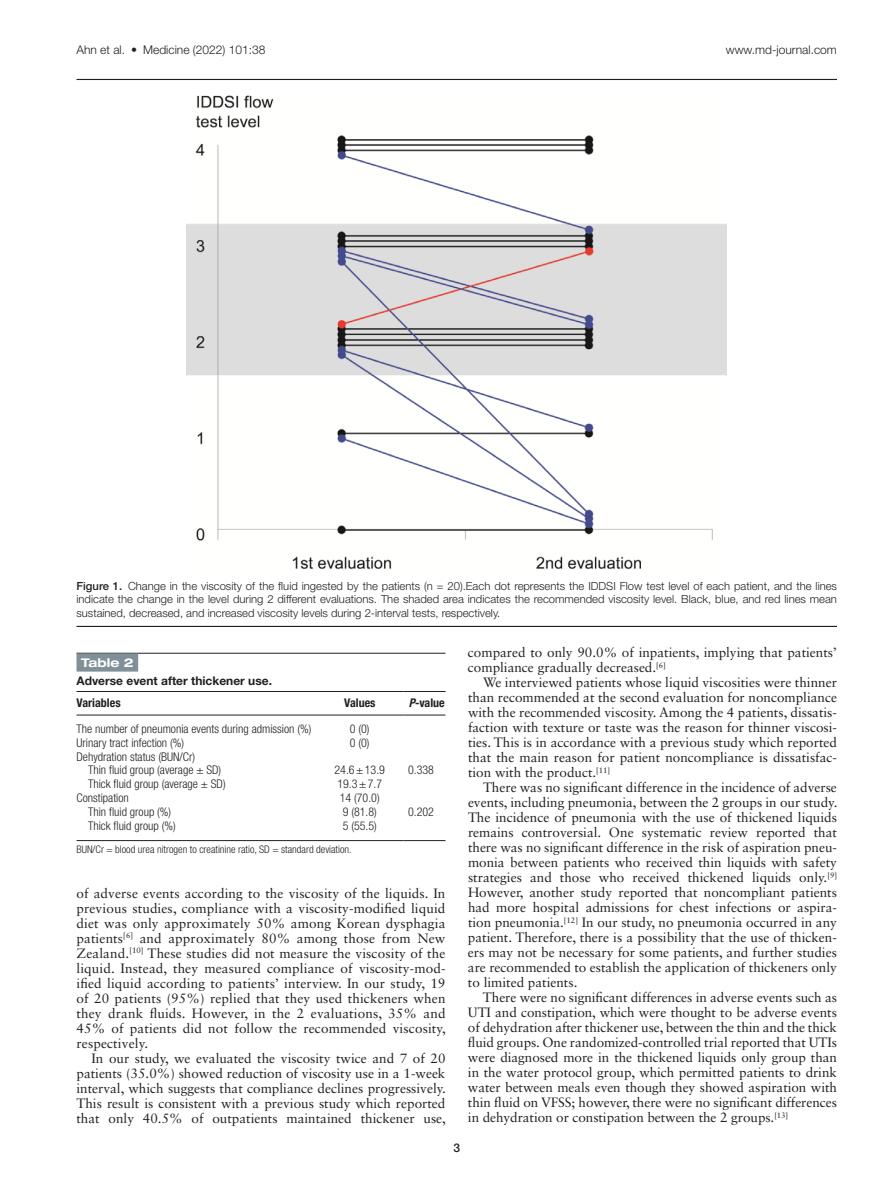
<style>
.page{position:relative;width:891px;height:1188px;background:#fff}
.page>*{position:absolute;margin:0;border:0;box-sizing:border-box;transform-origin:0 0}
.t1{font:13.5px/15px "Sabon LT Std";color:#231f20;text-align:justify}
.t2{font:300 condensed 12px/13.8px "Helvetica Neue LT Std";color:#231f20}
.t3{font:300 12px "Helvetica Neue LT Std";color:#231f20}
.t4{font:700 12px "Helvetica Neue LT Std";color:#231f20}
.t5{font:700 condensed 12px "Helvetica Neue LT Std";color:#231f20}
.t6{font:700 expanded 12px "Helvetica Neue LT Std";color:#fff}
.t7{font:500 12px "Helvetica Neue LT Std";color:#231f20}
.t8{font:300 11.25px/13.5px "Helvetica Neue LT Std";color:#231f20;text-align:justify}
.t9{font:300 condensed 10.5px "Helvetica Neue LT Std";color:#231f20}
.s1{font-weight:500}
.s2{font-style:italic}
</style>
<div class="page">
<img style="left:187px;top:95px;width:540px;height:475px">
<hr style="left:76px;top:79px;width:761px;height:1px;background:#231f20">
<hr style="left:76px;top:626px;width:761px;height:1px;background:#231f20">
<hr style="left:76px;top:653px;width:370px;height:1px;background:#231f20">
<div style="left:76px;top:654px;width:62px;height:18px;background:#7f9098"></div>
<hr style="left:76px;top:691px;width:254px;height:1px;background:#231f20">
<hr style="left:76px;top:715px;width:254px;height:1px;background:#231f20">
<hr style="left:330px;top:691px;width:74px;height:1px;background:#231f20">
<hr style="left:330px;top:715px;width:74px;height:1px;background:#231f20">
<hr style="left:404px;top:691px;width:42px;height:1px;background:#231f20">
<hr style="left:404px;top:715px;width:42px;height:1px;background:#231f20">
<hr style="left:404px;top:840px;width:42px;height:1px;background:#231f20">
<hr style="left:76px;top:840px;width:254px;height:1px;background:#231f20">
<hr style="left:330px;top:840px;width:74px;height:1px;background:#231f20">
<p class="t3" style="left:76px;top:42px;width:190px">Ahn et al. • Medicine (2022) 101:38</p>
<p class="t3" style="left:726px;top:42px;width:113px">www.md-journal.com</p>
<p class="t8" style="left:76px;top:579px;width:762px"><span class="s1">Figure 1.</span> Change in the viscosity of the fluid ingested by the patients (n = 20).Each dot represents the IDDSI Flow test level of each patient, and the lines indicate the change in the level during 2 different evaluations. The shaded area indicates the recommended viscosity level. Black, blue, and red lines mean sustained, decreased, and increased viscosity levels during 2-interval tests, respectively.</p>
<p class="t6" style="left:81px;top:655px;width:54px">Table 2</p>
<p class="t4" style="left:76px;top:673px;width:197px">Adverse event after thickener use.</p>
<p class="t5" style="left:76px;top:696px;width:46px">Variables</p>
<p class="t5" style="left:344px;top:696px;width:33px">Values</p>
<p class="t5" style="left:409px;top:696px;width:38px"><span class="s2">P</span>-value</p>
<p class="t2" style="left:76px;top:722px;width:236px">The number of pneumonia events during admission (%)</p>
<p class="t2" style="left:350px;top:722px;width:21px">0 (0)</p>
<p class="t2" style="left:76px;top:736px;width:109px">Urinary tract infection (%)</p>
<p class="t2" style="left:350px;top:736px;width:21px">0 (0)</p>
<p class="t2" style="left:88px;top:749px;width:135px;text-indent:-12px">Dehydration status (BUN/Cr)<br>Thin fluid group (average ± SD)</p>
<p class="t1" style="left:468px;top:645px;width:370px">compared to only 90.0% of inpatients, implying that patients’ compliance gradually decreased.<sup>[6]</sup></p>
<p class="t1" style="left:468px;top:675px;width:371px;text-indent:15px">We interviewed patients whose liquid viscosities were thinner than recommended at the second evaluation for noncompliance with the recommended viscosity. Among the 4 patients, dissatis&shy;faction with texture or taste was the reason for thinner viscosi&shy;ties. This is in accordance with a previous study which reported that the main reason for patient noncompliance is dissatisfac&shy;tion with the product.<sup>[11]</sup></p>
<p class="t1" style="left:468px;top:780px;width:371px;text-indent:15px">There was no significant difference in the incidence of adverse events, including pneumonia, between the 2 groups in our study.<br>The incidence of pneumonia with the use of thickened liquids remains controversial. One systematic review reported that there was no significant difference in the risk of aspiration pneu&shy;monia between patients who received thin liquids with safety strategies and those who received thickened liquids only.<sup>[9] </sup>However, another study reported that noncompliant patients had more hospital admissions for chest infections or aspira&shy;tion pneumonia.<sup>[12]</sup> In our study, no pneumonia occurred in any patient. Therefore, there is a possibility that the use of thicken&shy;ers may not be necessary for some patients, and further studies are recommended to establish the application of thickeners only to limited patients.</p>
<p class="t1" style="left:468px;top:990px;width:371px;text-indent:15px">There were no significant differences in adverse events such as UTI and constipation, which were thought to be adverse events of dehydration after thickener use, between the thin and the thick fluid groups. One randomized-controlled trial reported that UTIs were diagnosed more in the thickened liquids only group than in the water protocol group, which permitted patients to drink water between meals even though they showed aspiration with thin fluid on VFSS; however, there were no significant differences in dehydration or constipation between the 2 groups.<sup>[13]</sup></p>
<p class="t2" style="left:335px;top:763px;width:52px">24.6±13.9</p>
<p class="t2" style="left:408px;top:763px;width:27px">0.338</p>
<p class="t2" style="left:88px;top:777px;width:139px">Thick fluid group (average ± SD)</p>
<p class="t2" style="left:337px;top:777px;width:46px">19.3±7.7</p>
<p class="t2" style="left:76px;top:791px;width:54px">Constipation</p>
<p class="t2" style="left:340px;top:791px;width:41px">14 (70.0)</p>
<p class="t2" style="left:88px;top:805px;width:85px">Thin fluid group (%)</p>
<p class="t2" style="left:343px;top:805px;width:36px">9 (81.8)</p>
<p class="t2" style="left:408px;top:805px;width:27px">0.202</p>
<p class="t2" style="left:88px;top:818px;width:89px">Thick fluid group (%)</p>
<p class="t2" style="left:343px;top:818px;width:36px">5 (55.5)</p>
<p class="t9" style="left:76px;top:843px;width:277px">BUN/Cr = blood urea nitrogen to creatinine ratio, SD = standard deviation.</p>
<p class="t1" style="left:76px;top:885px;width:371px">of adverse events according to the viscosity of the liquids. In previous studies, compliance with a viscosity-modified liquid diet was only approximately 50% among Korean dysphagia patients<sup>[6]</sup> and approximately 80% among those from New Zealand.<sup>[10]</sup> These studies did not measure the viscosity of the liquid. Instead, they measured compliance of viscosity-mod&shy;ified liquid according to patients’ interview. In our study, 19 of 20 patients (95%) replied that they used thickeners when they drank fluids. However, in the 2 evaluations, 35% and 45% of patients did not follow the recommended viscosity, respectively.</p>
<p class="t1" style="left:76px;top:1050px;width:371px;text-indent:15px">In our study, we evaluated the viscosity twice and 7 of 20 patients (35.0%) showed reduction of viscosity use in a 1-week interval, which suggests that compliance declines progressively.<br>This result is consistent with a previous study which reported that only 40.5% of outpatients maintained thickener use,</p>
<p class="t7" style="left:453px;top:1140px;width:8px">3</p>
</div>
